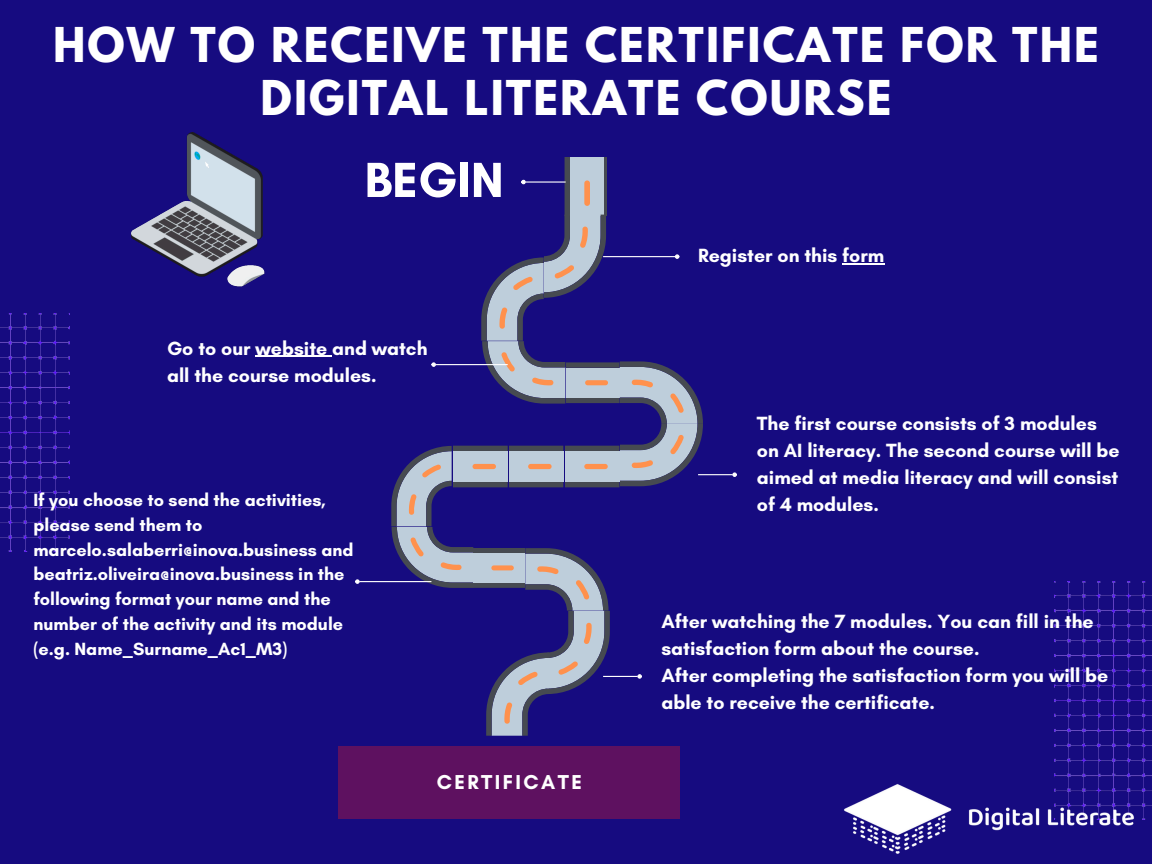
<style>
.page{position:relative;width:1152px;height:864px;background:#160b80}
.page>*{position:absolute;margin:0;border:0;box-sizing:border-box;transform-origin:0 0}
.t1{font:700 50.25px "Glacial Indifference";color:#fff}
.t2{font:700 42.45px/53.1px "League Spartan";letter-spacing:.05em;color:#fff;text-align:center}
.t3{font:700 20.55px "Glacial Indifference";letter-spacing:.12em;color:#fff}
.t4{font:700 19.5px/27px "Glacial Indifference";color:#fff}
.t5{font:700 18px/24.8px "Glacial Indifference";color:#fff}
</style>
<div class="page">
<div style="left:339px;top:746px;width:341px;height:73px;background:#5e1160"></div>
<hr style="left:698px;top:474px;width:35px;height:1px;background:#fff">
<svg style="left:732px;top:472px;width:5px;height:5px"></svg>
<svg style="left:391px;top:158px;width:312px;height:578px"></svg>
<img style="left:131px;top:132px;width:134px;height:155px">
<img style="left:0;top:313px;width:70px;height:239px">
<img style="left:1054px;top:581px;width:98px;height:225px">
<img style="left:844px;top:659px;width:305px;height:195px">
<hr style="left:256px;top:356px;width:76px;height:1px;background:#fff">
<hr style="left:842px;top:263px;width:42px;height:2px;background:#fff">
<hr style="left:359px;top:581px;width:72px;height:1px;background:#fff">
<svg style="left:355px;top:579px;width:5px;height:5px"></svg>
<h4 class="t2" style="left:53px;top:24px;width:1047px">HOW TO RECEIVE THE CERTIFICATE FOR THE<br>DIGITAL LITERATE COURSE</h4>
<p class="t1" style="left:365px;top:149px;width:141px">BEGIN</p>
<p class="t4" style="left:167px;top:334px;width:262px">Go to our website and watch all the course modules.</p>
<p class="t5" style="left:33px;top:487px;width:322px">If you choose to send the activities, please send them to marcelo.salaberri@inova.business and beatriz.oliveira@inova.business in the following format your name and the number of the activity and its module (e.g. Name_Surname_Ac1_M3)</p>
<h2 class="t3" style="left:437px;top:770px;width:147px">CERTIFICATE</h2>
<p class="t4" style="left:698px;top:242px;width:188px">Register on this form</p>
<p class="t4" style="left:757px;top:410px;width:364px">The first course consists of 3 modules on AI literacy. The second course will be aimed at media literacy and will consist of 4 modules.</p>
<h4 class="t4" style="left:661px;top:608px;width:449px">After watching the 7 modules. You can fill in the satisfaction form about the course.<br>After completing the satisfaction form you will be able to receive the certificate.</h4>
</div>
